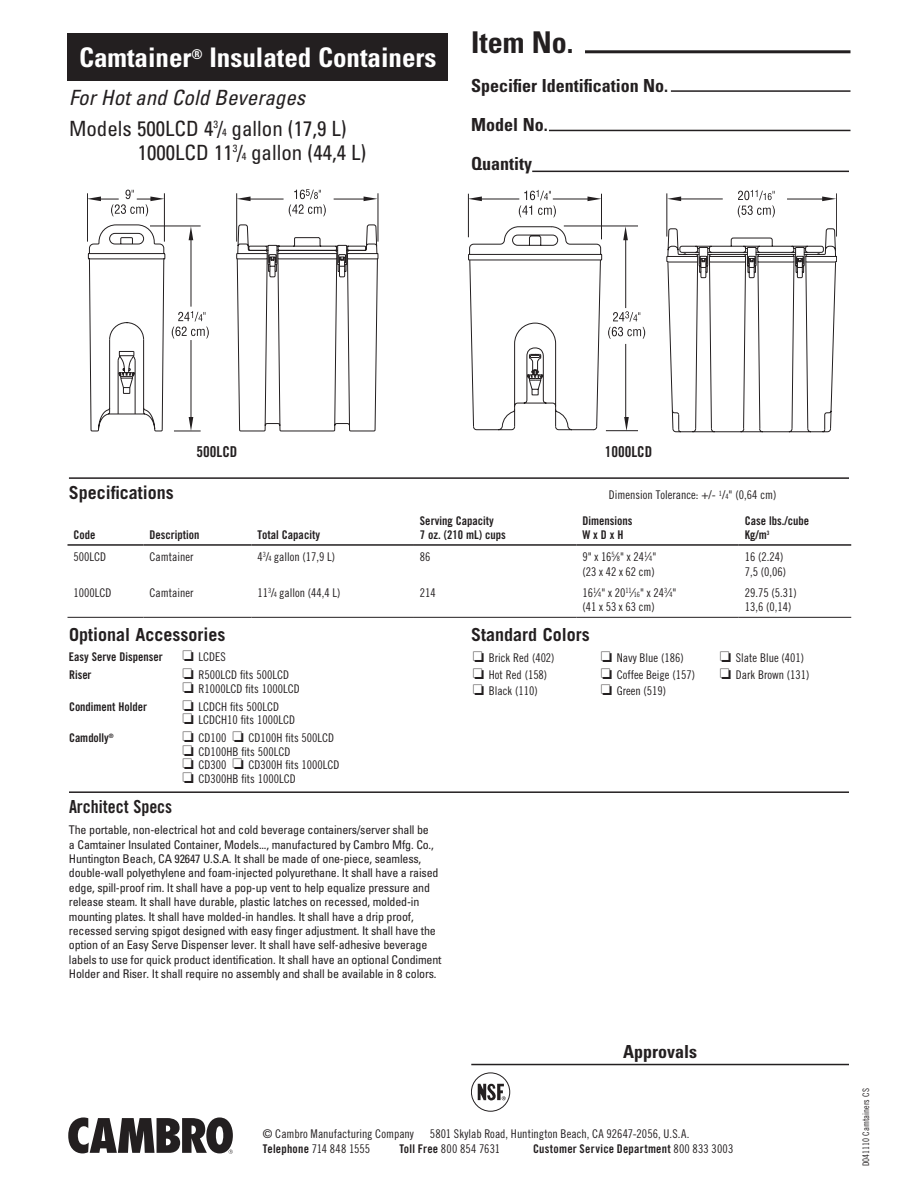
<style>
.page{position:relative;width:918px;height:1188px;background:#fff}
.page>*{position:absolute;margin:0;border:0;box-sizing:border-box;transform-origin:0 0}
.t1{font:700 condensed 30px "Univers";color:#231f20}
.t2{font:700 condensed 27px "Univers";color:#fff}
.t3{font:condensed 21px/30.8px "Univers";color:#231f20}
.t4{font:700 condensed 18px/39px "Univers";color:#231f20}
.t5{font:700 18px "Trade Gothic";color:#231f20}
.t6{font:18px "Trade Gothic Bold Cond Twenty";color:#231f20}
.t7{font:15px "Trade Gothic Bold Cond Twenty";color:#231f20}
.t8{font:condensed 12px/14.4px "Univers";letter-spacing:-.015em;color:#231f20}
.t9{font:12px/14.4px "Trade Gothic Cond Eighteen";color:#231f20}
.t10{font:12px/13.5px "Trade Gothic Bold Cond Twenty";color:#231f20}
.t11{font:12px "Trade Gothic LT Std Cn 18";letter-spacing:.005em;color:#231f20}
.t12{font:12px "Trade Gothic LT Std Bd Cn 20";letter-spacing:.02em;color:#231f20}
.t13{font:9px "Trade Gothic Cond Eighteen";color:#231f20}
.s1{font-style:italic}
.s2{font-size:10.5px}
.s3{font-size:7.2px}
.s4{font-family:"Trade Gothic LT Std Bd Cn 20"}
.s5{font-family:"Trade Gothic LT Std Cn 18"}
</style>
<div class="page">
<svg style="left:68px;top:1117px;width:165px;height:37px"></svg>
<hr style="left:585px;top:50px;width:266px;height:3px;background:#231f20">
<hr style="left:671px;top:90px;width:180px;height:2px;background:#231f20">
<hr style="left:549px;top:130px;width:301px;height:1px;background:#231f20">
<hr style="left:532px;top:171px;width:317px;height:1px;background:#231f20">
<hr style="left:471px;top:1064px;width:378px;height:1px;background:#231f20">
<div style="left:471px;top:1073px;width:39px;height:39px;border:1px solid #231f20;border-radius:50%"></div>
<svg style="left:478px;top:1084px;width:28px;height:16px"></svg>
<hr style="left:69px;top:477px;width:780px;height:2px;background:#231f20">
<hr style="left:69px;top:791px;width:780px;height:2px;background:#231f20">
<div style="left:68px;top:33px;width:380px;height:48px;background:#231f20"></div>
<hr style="left:68px;top:544px;width:76px;height:2px;background:#231f20">
<hr style="left:144px;top:544px;width:108px;height:2px;background:#231f20">
<hr style="left:252px;top:544px;width:162px;height:2px;background:#231f20">
<hr style="left:414px;top:544px;width:162px;height:2px;background:#231f20">
<hr style="left:576px;top:544px;width:163px;height:2px;background:#231f20">
<hr style="left:739px;top:544px;width:112px;height:2px;background:#231f20">
<hr style="left:68px;top:617px;width:76px;height:1px;background:#231f20">
<hr style="left:144px;top:617px;width:108px;height:1px;background:#231f20">
<hr style="left:252px;top:617px;width:162px;height:1px;background:#231f20">
<hr style="left:414px;top:617px;width:162px;height:1px;background:#231f20">
<hr style="left:576px;top:617px;width:163px;height:1px;background:#231f20">
<hr style="left:739px;top:617px;width:112px;height:1px;background:#231f20">
<svg style="left:471px;top:377px;width:92px;height:54px"></svg>
<svg style="left:563px;top:200px;width:274px;height:231px"></svg>
<svg style="left:738px;top:190px;width:37px;height:27px"></svg>
<hr style="left:679px;top:199px;width:44px;height:1px;background:#231f20">
<hr style="left:787px;top:199px;width:37px;height:1px;background:#231f20">
<hr style="left:836px;top:193px;width:1px;height:44px;background:#231f20">
<hr style="left:666px;top:193px;width:1px;height:44px;background:#231f20">
<svg style="left:524px;top:190px;width:27px;height:3px"></svg>
<svg style="left:88px;top:193px;width:514px;height:184px"></svg>
<svg style="left:89px;top:252px;width:289px;height:180px"></svg>
<svg style="left:109px;top:259px;width:56px;height:172px"></svg>
<svg style="left:178px;top:311px;width:28px;height:10px"></svg>
<svg style="left:172px;top:327px;width:37px;height:12px"></svg>
<hr style="left:150px;top:226px;width:51px;height:1px;background:#231f20">
<svg style="left:289px;top:189px;width:37px;height:27px"></svg>
<hr style="left:378px;top:193px;width:1px;height:49px;background:#231f20">
<hr style="left:236px;top:193px;width:1px;height:49px;background:#231f20">
<hr style="left:191px;top:340px;width:1px;height:79px;background:#231f20">
<hr style="left:191px;top:236px;width:1px;height:71px;background:#231f20">
<hr style="left:248px;top:199px;width:36px;height:1px;background:#231f20">
<hr style="left:334px;top:199px;width:32px;height:1px;background:#231f20">
<hr style="left:164px;top:193px;width:1px;height:49px;background:#231f20">
<hr style="left:87px;top:193px;width:1px;height:49px;background:#231f20">
<svg style="left:174px;top:417px;width:27px;height:15px"></svg>
<svg style="left:624px;top:417px;width:5px;height:14px"></svg>
<svg style="left:189px;top:226px;width:4px;height:14px"></svg>
<svg style="left:237px;top:196px;width:14px;height:5px"></svg>
<svg style="left:468px;top:196px;width:14px;height:5px"></svg>
<svg style="left:667px;top:196px;width:14px;height:5px"></svg>
<svg style="left:87px;top:190px;width:77px;height:26px"></svg>
<svg style="left:588px;top:196px;width:13px;height:5px"></svg>
<svg style="left:822px;top:196px;width:14px;height:5px"></svg>
<svg style="left:364px;top:196px;width:14px;height:5px"></svg>
<svg style="left:267px;top:226px;width:538px;height:52px"></svg>
<h2 class="t2" style="left:79px;top:41px;width:359px">Camtainer<sup>®</sup> Insulated Containers</h2>
<h3 class="t3" style="left:69px;top:82px;width:279px"><span class="s1">For Hot and Cold Beverages<br></span>Models 500LCD 4<sup>3</sup>/<span class="s2">4</span> gallon (17,9 L)</h3>
<h3 class="t3" style="left:138px;top:137px;width:230px">1000LCD 11<sup>3</sup>/<span class="s2">4</span> gallon (44,4 L)</h3>
<h1 class="t1" style="left:471px;top:24px;width:104px">Item No.</h1>
<h3 class="t4" style="left:471px;top:66px;width:198px">Specifier Identification No.<br>Model No.<br>Quantity</h3>
<p class="t7" style="left:197px;top:443px;width:42px">500LCD</p>
<p class="t7" style="left:605px;top:443px;width:49px">1000LCD</p>
<h3 class="t5" style="left:69px;top:482px;width:107px">Specifications</h3>
<p class="t9" style="left:609px;top:488px;width:169px">Dimension Tolerance: +/- <sup>1</sup>/<span class="s3">4</span>" (0,64 cm)</p>
<p class="t10" style="left:74px;top:528px;width:23px">Code</p>
<p class="t10" style="left:150px;top:528px;width:51px">Description</p>
<p class="t10" style="left:258px;top:528px;width:64px">Total Capacity</p>
<p class="t10" style="left:420px;top:514px;width:88px">Serving Capacity<br>7 oz. (210 mL) cups</p>
<p class="t10" style="left:582px;top:514px;width:52px">Dimensions<br>W x D x H</p>
<p class="t10" style="left:745px;top:514px;width:66px">Case lbs./cube<br>Kg/m<sup>3</sup></p>
<p class="t9" style="left:74px;top:550px;width:34px">500LCD</p>
<p class="t9" style="left:150px;top:550px;width:45px">Camtainer</p>
<p class="t9" style="left:258px;top:550px;width:79px">4<sup>3</sup>/<span class="s3">4</span> gallon (17,9 L)</p>
<p class="t9" style="left:420px;top:550px;width:12px">86</p>
<p class="t9" style="left:582px;top:550px;width:76px">9" x 16<sup>5</sup>⁄<span class="s3">8</span>" x 24<sup>1</sup>⁄<span class="s3">4</span>" (23 x 42 x 62 cm)</p>
<p class="t9" style="left:745px;top:550px;width:43px">16 (2.24)<br>7,5 (0,06)</p>
<p class="t9" style="left:73px;top:585px;width:39px">1000LCD</p>
<p class="t9" style="left:150px;top:585px;width:45px">Camtainer</p>
<p class="t9" style="left:258px;top:585px;width:85px">11<sup>3</sup>/<span class="s3">4</span> gallon (44,4 L)</p>
<p class="t9" style="left:420px;top:585px;width:17px">214</p>
<p class="t9" style="left:582px;top:585px;width:96px">16<sup>1</sup>⁄<span class="s3">4</span>" x 20<sup>11</sup>⁄<span class="s3">16</span>" x 24<sup>3</sup>⁄<span class="s3">4</span>" (41 x 53 x 63 cm)</p>
<p class="t9" style="left:745px;top:585px;width:53px">29.75 (5.31)<br>13,6 (0,14)</p>
<h3 class="t5" style="left:69px;top:624px;width:158px">Optional Accessories</h3>
<h3 class="t5" style="left:471px;top:624px;width:120px">Standard Colors</h3>
<p class="t9" style="left:473px;top:650px;width:83px">□ Brick Red (402)</p>
<p class="t9" style="left:601px;top:650px;width:85px">□ Navy Blue (186)</p>
<p class="t9" style="left:720px;top:650px;width:86px">□ Slate Blue (401)</p>
<p class="t9" style="left:473px;top:667px;width:76px">□ Hot Red (158)</p>
<p class="t9" style="left:601px;top:667px;width:96px">□ Coffee Beige (157)</p>
<p class="t9" style="left:720px;top:667px;width:91px">□ Dark Brown (131)</p>
<p class="t9" style="left:473px;top:683px;width:66px">□ Black (110)</p>
<p class="t9" style="left:601px;top:683px;width:67px">□ Green (519)</p>
<p class="t10" style="left:69px;top:650px;width:95px">Easy Serve Dispenser</p>
<p class="t9" style="left:183px;top:649px;width:45px">□ LCDES</p>
<p class="t10" style="left:69px;top:668px;width:24px">Riser</p>
<p class="t9" style="left:183px;top:667px;width:108px">□ R500LCD fits 500LCD</p>
<p class="t9" style="left:183px;top:681px;width:119px">□ R1000LCD fits 1000LCD</p>
<p class="t10" style="left:69px;top:699px;width:80px">Condiment Holder</p>
<p class="t9" style="left:183px;top:699px;width:98px">□ LCDCH fits 500LCD</p>
<p class="t9" style="left:183px;top:712px;width:114px">□ LCDCH10 fits 1000LCD</p>
<p class="t10" style="left:69px;top:731px;width:46px">Camdolly<sup>®</sup></p>
<p class="t9" style="left:183px;top:730px;width:153px">□ CD100 □ CD100H fits 500LCD</p>
<p class="t9" style="left:183px;top:744px;width:109px">□ CD100HB fits 500LCD</p>
<p class="t9" style="left:183px;top:757px;width:159px">□ CD300 □ CD300H fits 1000LCD</p>
<p class="t9" style="left:183px;top:771px;width:115px">□ CD300HB fits 1000LCD</p>
<h3 class="t6" style="left:69px;top:796px;width:105px">Architect Specs</h3>
<p class="t8" style="left:69px;top:823px;width:374px">The portable, non-electrical hot and cold beverage containers/server shall be<br>a Camtainer Insulated Container, Models..., manufactured by Cambro Mfg. Co., Huntington Beach, CA 92647 U.S.A. It shall be made of one-piece, seamless, double-wall polyethylene and foam-injected polyurethane. It shall have a raised edge, spill-proof rim. It shall have a pop-up vent to help equalize pressure and release steam. It shall have durable, plastic latches on recessed, molded-in mounting plates. It shall have molded-in handles. It shall have a drip proof, recessed serving spigot designed with easy finger adjustment. It shall have the option of an Easy Serve Dispenser lever. It shall have self-adhesive beverage labels to use for quick product identification. It shall have an optional Condiment Holder and Riser. It shall require no assembly and shall be available in 8 colors.</p>
<h3 class="t4" style="left:623px;top:1032px;width:75px">Approvals</h3>
<p class="t11" style="left:263px;top:1127px;width:152px">© Cambro Manufacturing Company</p>
<p class="t11" style="left:430px;top:1127px;width:261px">5801 Skylab Road, Huntington Beach, CA 92647-2056, U.S.A.</p>
<p class="t11" style="left:263px;top:1141px;width:109px"><span class="s4">Telephone</span> 714 848 1555</p>
<p class="t11" style="left:399px;top:1141px;width:102px"><span class="s4">Toll Free</span> 800 854 7631</p>
<p class="t12" style="left:533px;top:1141px;width:202px">Customer Service Department <span class="s5">800 833 3003</span></p>
<p class="t13" style="left:861px;top:1166px;width:79px;rotate:-90deg">D041110 Camtainers CS</p>
</div>
